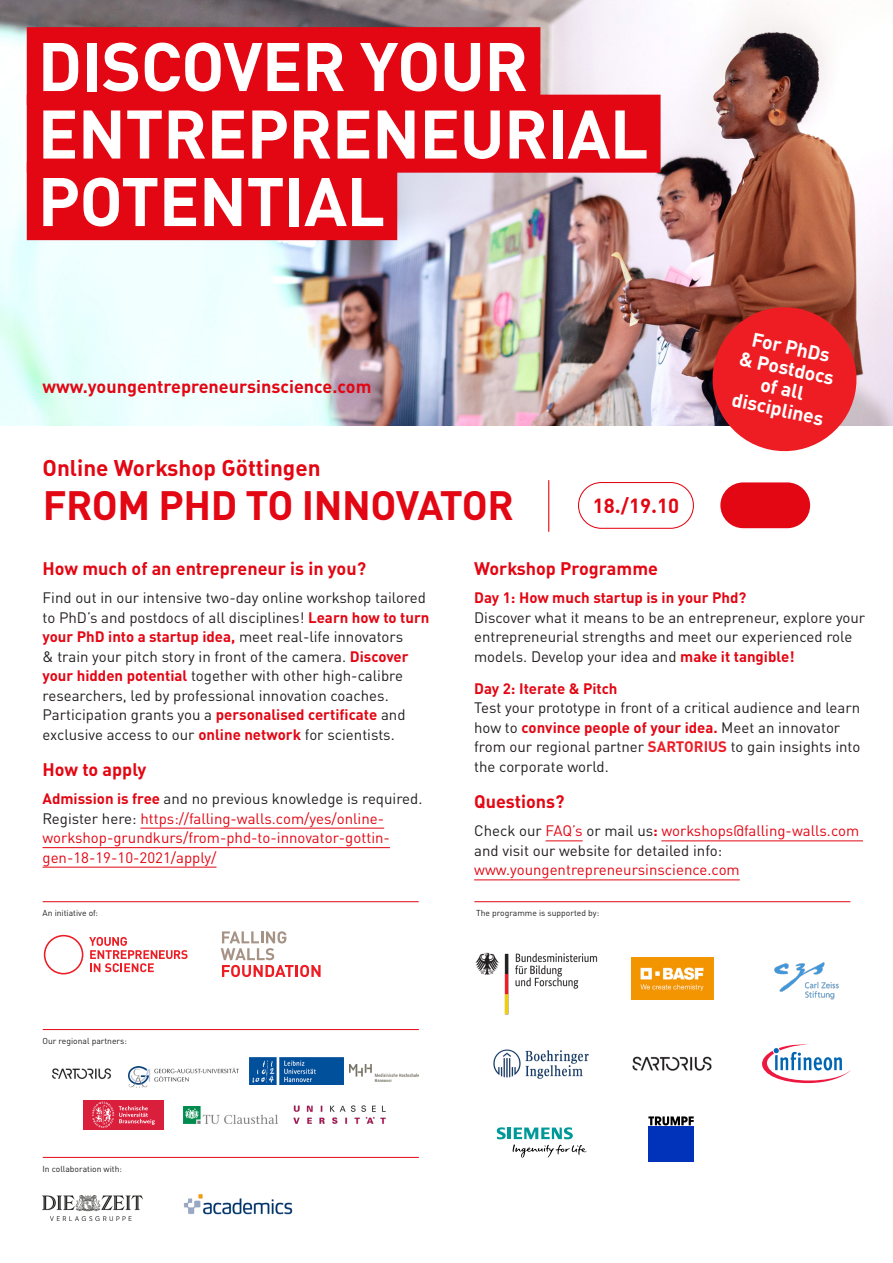
<style>
.page{position:relative;width:893px;height:1263px;background:#fff}
.page>*{position:absolute;margin:0;border:0;box-sizing:border-box;transform-origin:0 0}
.t1{font:700 67.5px/67.5px "DINOT";letter-spacing:-.01em;color:#fff}
.HEADLINE{font:700 40.5px "DINOT";letter-spacing:-.015em;color:#e30613}
.Overline{font:700 22.5px "DINOT";color:#e30613}
.DATES{font:700 20.25px "DINOT";color:#e30613}
.t2{font:700 19.5px/21px "DINOT";color:#fff;text-align:center}
.Subheadline{font:700 18px "DINOT";color:#e30613}
.Lauftext_EN{font:15px/19.5px "DINOT";color:#231f20}
.Lauftext_EN-2{font:15px/19.5px "DINOT";color:#e30613}
.t3{font:8.55px "DINOT";color:#231f20}
.s1{font-weight:700;color:#e30613}
.s2{font-weight:700}
.s3{color:#231f20}
.s4{font-weight:700;color:#ee1c25}
</style>
<div class="page">
<img style="left:0;top:0;width:893px;height:425px">
<img style="left:42px;top:1195px;width:100px;height:25px">
<img style="left:184px;top:1194px;width:109px;height:20px">
<svg style="left:221px;top:931px;width:100px;height:46px"></svg>
<svg style="left:44px;top:935px;width:39px;height:39px"></svg>
<svg style="left:89px;top:937px;width:99px;height:35px"></svg>
<hr style="left:43px;top:901px;width:376px;height:1px;background:#e30613">
<hr style="left:474px;top:901px;width:376px;height:1px;background:#e30613">
<hr style="left:43px;top:1157px;width:376px;height:1px;background:#e30613">
<hr style="left:43px;top:1029px;width:376px;height:1px;background:#e30613">
<img style="left:631px;top:958px;width:83px;height:41px">
<img style="left:475px;top:952px;width:123px;height:63px">
<img style="left:632px;top:1056px;width:80px;height:15px">
<div style="left:648px;top:1126px;width:46px;height:36px;background:#0033ba"></div>
<svg style="left:648px;top:1116px;width:46px;height:9px"></svg>
<img style="left:774px;top:962px;width:65px;height:38px">
<svg style="left:497px;top:1127px;width:90px;height:30px"></svg>
<svg style="left:762px;top:1044px;width:88px;height:39px"></svg>
<img style="left:493px;top:1049px;width:96px;height:30px">
<svg style="left:706px;top:301px;width:157px;height:151px"></svg>
<div style="left:27px;top:27px;width:513px;height:78px;background:#e30613"></div>
<div style="left:27px;top:95px;width:634px;height:78px;background:#e30613"></div>
<div style="left:27px;top:162px;width:370px;height:78px;background:#e30613"></div>
<hr style="left:548px;top:480px;width:1px;height:52px;background:#e30613">
<hr style="left:140px;top:828px;width:244px;height:1px;background:#e30613">
<hr style="left:43px;top:847px;width:347px;height:1px;background:#e30613">
<hr style="left:43px;top:867px;width:173px;height:1px;background:#e30613">
<div style="left:578px;top:482px;width:116px;height:47px;border:1px solid #e30613;border-radius:23px"></div>
<div style="left:720px;top:482px;width:90px;height:46px;background:#e30613;border-radius:23px"></div>
<hr style="left:546px;top:840px;width:37px;height:1px;background:#e30613">
<hr style="left:661px;top:840px;width:202px;height:1px;background:#e30613">
<hr style="left:474px;top:879px;width:266px;height:1px;background:#e30613">
<img style="left:51px;top:1068px;width:61px;height:11px">
<img style="left:129px;top:1067px;width:110px;height:20px">
<img style="left:249px;top:1058px;width:94px;height:26px">
<img style="left:350px;top:1065px;width:69px;height:16px">
<div style="left:83px;top:1100px;width:81px;height:30px;background:#da1f3d"></div>
<svg style="left:92px;top:1102px;width:63px;height:26px"></svg>
<img style="left:184px;top:1106px;width:93px;height:17px">
<img style="left:293px;top:1105px;width:93px;height:19px">
<h1 class="t1" style="left:38px;top:31px;width:612px">DISCOVER YOUR<br>ENTREPRENEURIAL<br>POTENTIAL</h1>
<p class="Subheadline" style="left:43px;top:375px;width:330px">www.youngentrepreneursinscience.com</p>
<p class="Overline" style="left:43px;top:454px;width:280px">Online Workshop Göttingen</p>
<p class="HEADLINE" style="left:43px;top:479px;width:473px">FROM PHD TO INNOVATOR</p>
<p class="DATES" style="left:593px;top:492px;width:88px">18./19.10</p>
<h3 class="t2" style="left:746px;top:326px;width:98px;rotate:12deg">For PhDs &amp; Postdocs of all disciplines</h3>
<p class="Subheadline" style="left:43px;top:557px;width:325px">How much of an entrepreneur is in you?</p>
<p class="Lauftext_EN" style="left:43px;top:588px;width:388px">Find out in our intensive two-day online workshop tailored to PhD’s and postdocs of all disciplines! <span class="s1">Learn how to turn your PhD into a startup idea,</span> meet real-life innovators<br>&amp; train your pitch story in front of the camera. <span class="s1">Discover your hidden potential</span> together with other high-calibre researchers, led by professional innovation coaches.<br>Participation grants you a <span class="s1">personalised certificate</span> and exclusive access to our <span class="s1">online network</span> for scientists.</p>
<p class="Subheadline" style="left:43px;top:758px;width:106px">How to apply</p>
<p class="Lauftext_EN-2" style="left:43px;top:789px;width:381px"><span class="s2">Admission is free</span> <span class="s3">and no previous knowledge is required.<br>Register here:</span> https://falling-walls.com/yes/online&shy;workshop-grundkurs/from-phd-to-innovator-gottin&shy;gen-18-19-10-2021/apply/</p>
<p class="Subheadline" style="left:474px;top:557px;width:185px">Workshop Programme</p>
<p class="Lauftext_EN" style="left:474px;top:588px;width:393px"><span class="s1">Day 1: How much startup is in your Phd?<br></span>Discover what it means to be an entrepreneur, explore your entrepreneurial strengths and meet our experienced role models. Develop your idea and <span class="s1">make it tangible!</span></p>
<p class="Lauftext_EN" style="left:474px;top:678px;width:388px"><span class="s1">Day 2: Iterate &amp; Pitch<br></span>Test your prototype in front of a critical audience and learn how to <span class="s1">convince people of your idea.</span> Meet an innovator from our regional partner <span class="s4">SARTORIUS</span> to gain insights into the corporate world.</p>
<p class="Subheadline" style="left:474px;top:790px;width:92px">Questions?</p>
<p class="Lauftext_EN-2" style="left:474px;top:821px;width:387px"><span class="s3">Check our</span> FAQ’s <span class="s3">or mail us</span><span class="s2">:</span> workshops@falling-walls.com <span class="s3">and visit our website for detailed info: </span>www.youngentrepreneursinscience.com</p>
<p class="t3" style="left:43px;top:908px;width:57px">An initiative of:</p>
<p class="t3" style="left:476px;top:908px;width:125px">The programme is supported by:</p>
<p class="t3" style="left:42px;top:1035px;width:86px">Our regional partners:</p>
<p class="t3" style="left:43px;top:1164px;width:81px">In collaboration with:</p>
</div>
